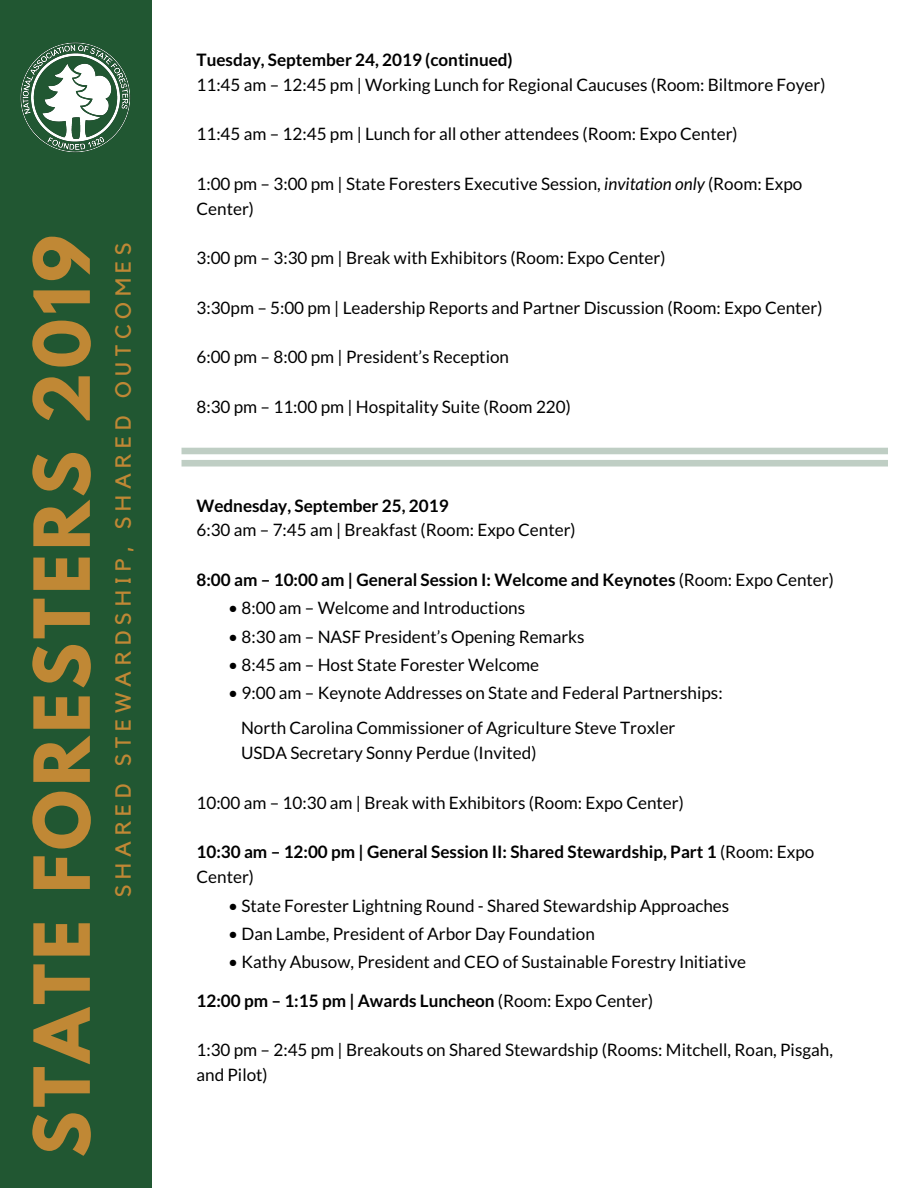
<style>
.page{position:relative;width:918px;height:1188px;background:#fff}
.page>*{position:absolute;margin:0;border:0;box-sizing:border-box;transform-origin:0 0}
.t1{font:700 68.55px "League Spartan";letter-spacing:.06em;color:#c08835}
.t2{font:21.75px "Kollektif";letter-spacing:.26em;color:#c08835}
.t3{font:17.1px/24.8px "Lato";color:#000}
.t4{font:700 17.1px/24.8px "Lato";color:#000}
.s1{font-style:italic}
.s2{font-weight:400}
</style>
<div class="page">
<svg style="left:182px;top:448px;width:706px;height:19px"></svg>
<div style="left:0;top:0;width:152px;height:1188px;background:#215732"></div>
<img style="left:20px;top:42px;width:110px;height:111px">
<h1 class="t1" style="left:28px;top:1157px;width:924px;rotate:-90deg">STATE FORESTERS 2019</h1>
<p class="t2" style="left:113px;top:897px;width:656px;rotate:-90deg">SHARED STEWARDSHIP, SHARED OUTCOMES</p>
<p class="t4" style="left:196px;top:47px;width:318px">Tuesday, September 24, 2019 (continued)</p>
<p class="t3" style="left:196px;top:72px;width:631px">11:45 am – 12:45 pm | Working Lunch for Regional Caucuses (Room: Biltmore Foyer)</p>
<p class="t3" style="left:196px;top:121px;width:543px">11:45 am – 12:45 pm | Lunch for all other attendees (Room: Expo Center)</p>
<p class="t3" style="left:196px;top:171px;width:608px">1:00 pm – 3:00 pm | State Foresters Executive Session, <span class="s1">invitation only</span> (Room: Expo<br>Center)</p>
<p class="t3" style="left:196px;top:245px;width:471px">3:00 pm – 3:30 pm | Break with Exhibitors (Room: Expo Center)</p>
<p class="t3" style="left:196px;top:295px;width:628px">3:30pm – 5:00 pm | Leadership Reports and Partner Discussion (Room: Expo Center)</p>
<p class="t3" style="left:196px;top:344px;width:314px">6:00 pm – 8:00 pm | President’s Reception</p>
<p class="t3" style="left:196px;top:394px;width:376px">8:30 pm – 11:00 pm | Hospitality Suite (Room 220)</p>
<p class="t4" style="left:196px;top:493px;width:254px">Wednesday, September 25, 2019</p>
<p class="t3" style="left:196px;top:517px;width:381px">6:30 am – 7:45 am | Breakfast (Room: Expo Center)</p>
<p class="t4" style="left:196px;top:567px;width:639px">8:00 am – 10:00 am | General Session I: Welcome and Keynotes <span class="s2">(Room: Expo Center)</span></p>
<p class="t3" style="left:228px;top:595px;width:298px">• 8:00 am – Welcome and Introductions</p>
<p class="t3" style="left:228px;top:624px;width:358px">• 8:30 am – NASF President’s Opening Remarks</p>
<p class="t3" style="left:228px;top:652px;width:312px">• 8:45 am – Host State Forester Welcome</p>
<p class="t3" style="left:228px;top:680px;width:496px">• 9:00 am – Keynote Addresses on State and Federal Partnerships:</p>
<p class="t3" style="left:241px;top:715px;width:436px">North Carolina Commissioner of Agriculture Steve Troxler<br>USDA Secretary Sonny Perdue (Invited)</p>
<p class="t3" style="left:196px;top:790px;width:489px">10:00 am – 10:30 am | Break with Exhibitors (Room: Expo Center)</p>
<p class="t4" style="left:196px;top:839px;width:619px">10:30 am – 12:00 pm | General Session II: Shared Stewardship, Part 1 <span class="s2">(Room: Expo<br>Center)</span></p>
<p class="t3" style="left:228px;top:893px;width:502px">• State Forester Lightning Round - Shared Stewardship Approaches</p>
<p class="t3" style="left:228px;top:921px;width:368px">• Dan Lambe, President of Arbor Day Foundation</p>
<p class="t3" style="left:228px;top:949px;width:519px">• Kathy Abusow, President and CEO of Sustainable Forestry Initiative</p>
<p class="t4" style="left:196px;top:988px;width:458px">12:00 pm – 1:15 pm | Awards Luncheon <span class="s2">(Room: Expo Center)</span></p>
<p class="t3" style="left:196px;top:1037px;width:638px">1:30 pm – 2:45 pm | Breakouts on Shared Stewardship (Rooms: Mitchell, Roan, Pisgah, and Pilot)</p>
</div>
